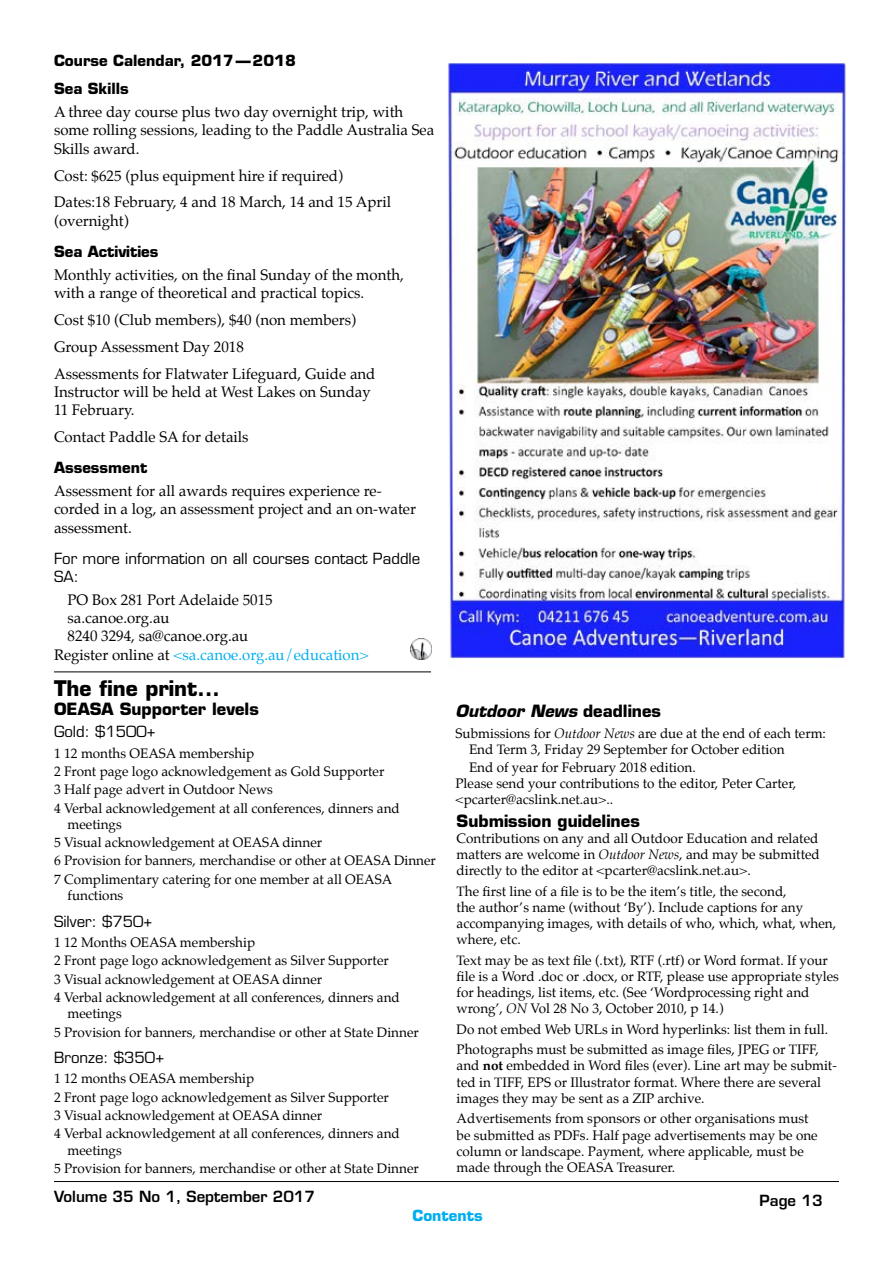
<style>
.page{position:relative;width:893px;height:1263px;background:#fff}
.page>*{position:absolute;margin:0;border:0;box-sizing:border-box;transform-origin:0 0}
.t1{font:700 21px "Eurostile";color:#000}
.t2{font:700 16.5px "Eurostile";color:#000}
.t3{font:italic 700 16.5px "Eurostile";color:#000}
.t4{font:15px/18.3px "Palatino";color:#000}
.t5{font:15px/18.3px "Eurostile";color:#000}
.t6{font:700 15px "Eurostile";color:#000}
.t7{font:15px "Palatino";color:#00aeef}
.t8{font:600 15px "Eurostile";color:#000}
.t9{font:700 15px "Eurostile";color:#00aeef}
.t10{font:13.5px/16.2px "Palatino";color:#000}
.s1{color:#000}
.s2{font-style:normal}
.s3{font-style:italic}
.s4{font-weight:700}
</style>
<div class="page">
<hr style="left:54px;top:1181px;width:785px;height:1px;background:#000">
<hr style="left:54px;top:671px;width:785px;height:1px;background:#000">
<img style="left:432px;top:63px;width:414px;height:609px">
<img style="left:410px;top:639px;width:22px;height:21px">
<p class="t6" style="left:54px;top:51px;width:243px">Course Calendar, 2017—2018</p>
<p class="t6" style="left:54px;top:80px;width:76px">Sea Skills</p>
<p class="t4" style="left:54px;top:103px;width:382px">A three day course plus two day overnight trip, with some rolling sessions, leading to the Paddle Australia Sea<br>Skills award.</p>
<p class="t4" style="left:54px;top:162px;width:339px;line-height:26.8px">Cost: $625 (plus equipment hire if required)<br>Dates:18 February, 4 and 18 March, 14 and 15 April</p>
<p class="t4" style="left:54px;top:211px;width:76px">(overnight)</p>
<p class="t6" style="left:54px;top:242px;width:106px">Sea Activities</p>
<p class="t4" style="left:54px;top:265px;width:351px">Monthly activities, on the final Sunday of the month, with a range of theoretical and practical topics.</p>
<p class="t4" style="left:54px;top:306px;width:323px;line-height:26.8px">Cost $10 (Club members), $40 (non members)<br>Group Assessment Day 2018<br>Assessments for Flatwater Lifeguard, Guide and</p>
<p class="t4" style="left:54px;top:383px;width:318px">Instructor will be held at West Lakes on Sunday<br>11 February.</p>
<p class="t4" style="left:54px;top:428px;width:196px">Contact Paddle SA for details</p>
<p class="t6" style="left:54px;top:458px;width:95px">Assessment</p>
<p class="t4" style="left:54px;top:482px;width:364px">Assessment for all awards requires experience re&shy;corded in a log, an assessment project and an on-water assessment.</p>
<p class="t5" style="left:54px;top:549px;width:368px">For more information on all courses contact Paddle<br>SA:</p>
<p class="t4" style="left:68px;top:590px;width:207px">PO Box 281 Port Adelaide 5015</p>
<p class="t4" style="left:68px;top:609px;width:104px">sa.canoe.org.au</p>
<p class="t4" style="left:68px;top:627px;width:182px">8240 3294, sa@canoe.org.au</p>
<p class="t7" style="left:54px;top:642px;width:316px"><span class="s1">Register online at</span> &lt;sa.canoe.org.au/education&gt;</p>
<h1 class="t1" style="left:54px;top:675px;width:168px">The fine print...</h1>
<p class="t2" style="left:54px;top:699px;width:206px">OEASA Supporter levels</p>
<p class="t5" style="left:54px;top:722px;width:103px">Gold: $1500+</p>
<p class="t10" style="left:54px;top:744px;width:347px;line-height:18.3px">1 12 months OEASA membership<br>2 Front page logo acknowledgement as Gold Supporter<br>3 Half page advert in Outdoor News<br>4 Verbal acknowledgement at all conferences, dinners and</p>
<p class="t10" style="left:54px;top:815px;width:383px;line-height:18.3px;text-indent:14px">meetings<br>5 Visual acknowledgement at OEASA dinner<br>6 Provision for banners, merchandise or other at OEASA Dinner 7 Complimentary catering for one member at all OEASA</p>
<p class="t10" style="left:68px;top:887px;width:57px">functions</p>
<p class="t5" style="left:54px;top:912px;width:100px">Silver: $750+</p>
<p class="t10" style="left:54px;top:933px;width:347px;line-height:18.3px">1 12 Months OEASA membership<br>2 Front page logo acknowledgement as Silver Supporter<br>3 Visual acknowledgement at OEASA dinner<br>4 Verbal acknowledgement at all conferences, dinners and</p>
<p class="t10" style="left:54px;top:1004px;width:366px;line-height:18.3px;text-indent:14px">meetings<br>5 Provision for banners, merchandise or other at State Dinner</p>
<p class="t5" style="left:54px;top:1048px;width:112px">Bronze: $350+</p>
<p class="t10" style="left:54px;top:1070px;width:347px;line-height:18.3px">1 12 months OEASA membership<br>2 Front page logo acknowledgement as Silver Supporter<br>3 Visual acknowledgement at OEASA dinner<br>4 Verbal acknowledgement at all conferences, dinners and</p>
<p class="t10" style="left:54px;top:1141px;width:366px;line-height:18.3px;text-indent:14px">meetings<br>5 Provision for banners, merchandise or other at State Dinner</p>
<p class="t3" style="left:455px;top:701px;width:207px">Outdoor News <span class="s2">deadlines</span></p>
<p class="t10" style="left:469px;top:725px;width:358px;text-indent:-14px">Submissions for <span class="s3">Outdoor News</span> are due at the end of each term:<br>End Term 3, Friday 29 September for October edition</p>
<p class="t10" style="left:455px;top:759px;width:342px;text-indent:14px">End of year for February 2018 edition.<br>Please send your contributions to the editor, Peter Carter, &lt;pcarter@acslink.net.au&gt;..</p>
<p class="t2" style="left:457px;top:810px;width:185px">Submission guidelines</p>
<p class="t10" style="left:457px;top:830px;width:365px;text-align:justify">Contributions on any and all Outdoor Education and related matters are welcome in <span class="s3">Outdoor News</span>, and may be submitted directly to the editor at &lt;pcarter@acslink.net.au&gt;.</p>
<p class="t10" style="left:457px;top:883px;width:381px">The first line of a file is to be the item’s title, the second,<br>the author’s name (without ‘By’). Include captions for any accompanying images, with details of who, which, what, when, where, etc.</p>
<p class="t10" style="left:457px;top:952px;width:384px">Text may be as text file (.txt), RTF (.rtf) or Word format. If your file is a Word .doc or .docx, or RTF, please use appropriate styles for headings, list items, etc. (See ‘Wordprocessing right and wrong’, <span class="s3">ON</span> Vol 28 No 3, October 2010, p 14.)</p>
<p class="t10" style="left:457px;top:1019px;width:373px;line-height:20.4px">Do not embed Web URLs in Word hyperlinks: list them in full.<br>Photographs must be submitted as image files, JPEG or TIFF,</p>
<p class="t10" style="left:457px;top:1058px;width:382px">and <span class="s4">not</span> embedded in Word files (ever). Line art may be submit&shy;ted in TIFF, EPS or Illustrator format. Where there are several images they may be sent as a ZIP archive.</p>
<p class="t10" style="left:457px;top:1110px;width:363px">Advertisements from sponsors or other organisations must be submitted as PDFs. Half page advertisements may be one column or landscape. Payment, where applicable, must be made through the OEASA Treasurer.</p>
<p class="t8" style="left:54px;top:1187px;width:263px">Volume 35 No 1, September 2017</p>
<p class="t8" style="left:760px;top:1190px;width:65px">Page 13</p>
<p class="t9" style="left:412px;top:1206px;width:72px">Contents</p>
</div>
